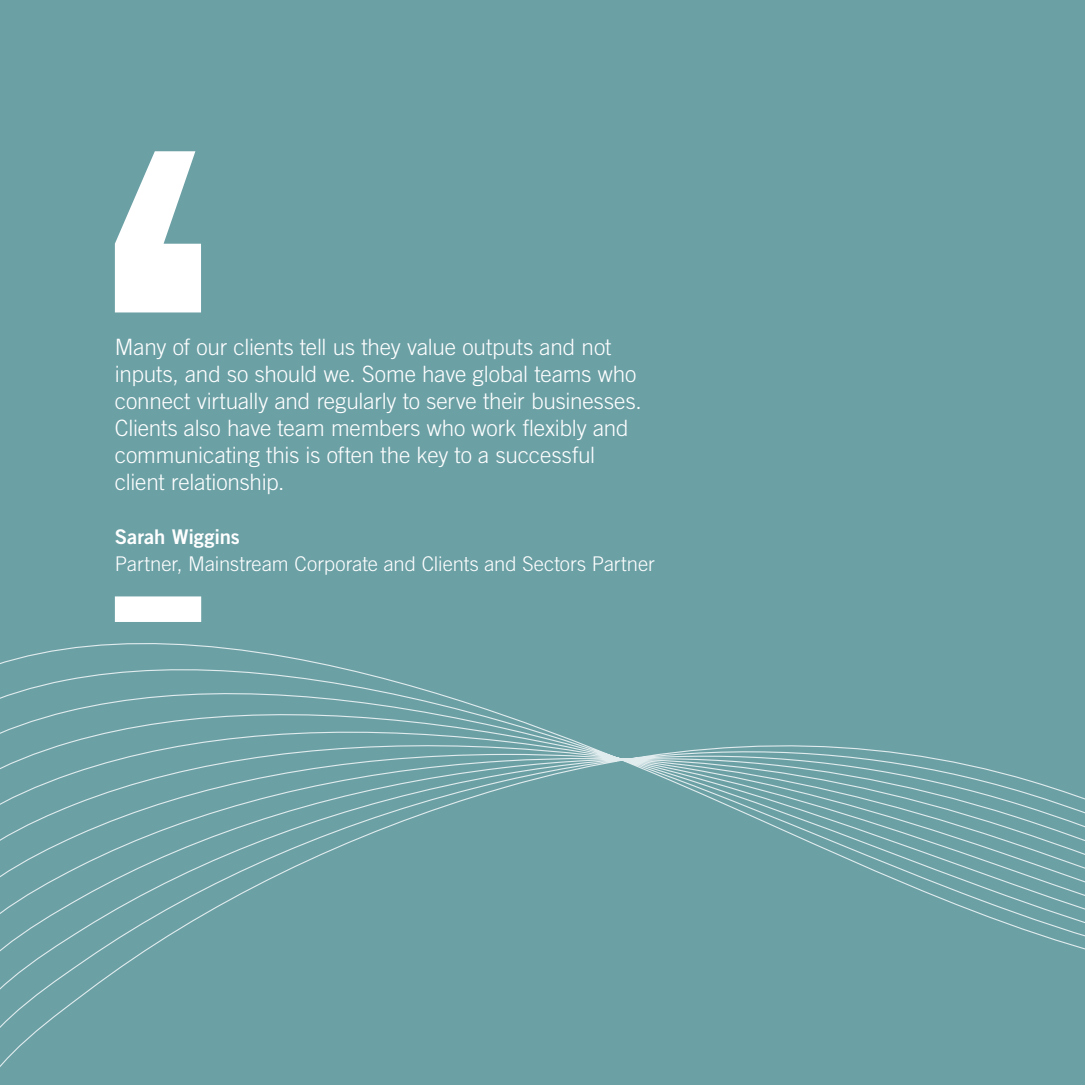
<style>
.page{position:relative;width:1085px;height:1085px;background:#fff}
.page>*{position:absolute;margin:0;border:0;box-sizing:border-box;transform-origin:0 0}
.t1{font:300 22.5px/27px "Trade Gothic";letter-spacing:-.005em;color:#fff}
.t2{font:300 20.25px "Trade Gothic";color:#fff}
.t3{font:20.25px "Trade Gothic Bold Two";letter-spacing:-.005em;color:#fff}
</style>
<div class="page">
<div style="left:0;top:0;width:1084px;height:1084px;background:#6ba0a5"></div>
<svg style="left:0;top:643px;width:1084px;height:424px"></svg>
<div style="left:115px;top:596px;width:86px;height:26px;background:#fff"></div>
<svg style="left:115px;top:151px;width:86px;height:161px"></svg>
<p class="t1" style="left:115px;top:333px;width:528px">Many of our clients tell us they value outputs and not inputs, and so should we. Some have global teams who connect virtually and regularly to serve their businesses.<br>Clients also have team members who work flexibly and communicating this is often the key to a successful client relationship.</p>
<p class="t3" style="left:115px;top:524px;width:126px">Sarah Wiggins</p>
<p class="t2" style="left:115px;top:551px;width:541px">Partner, Mainstream Corporate and Clients and Sectors Partner</p>
</div>
